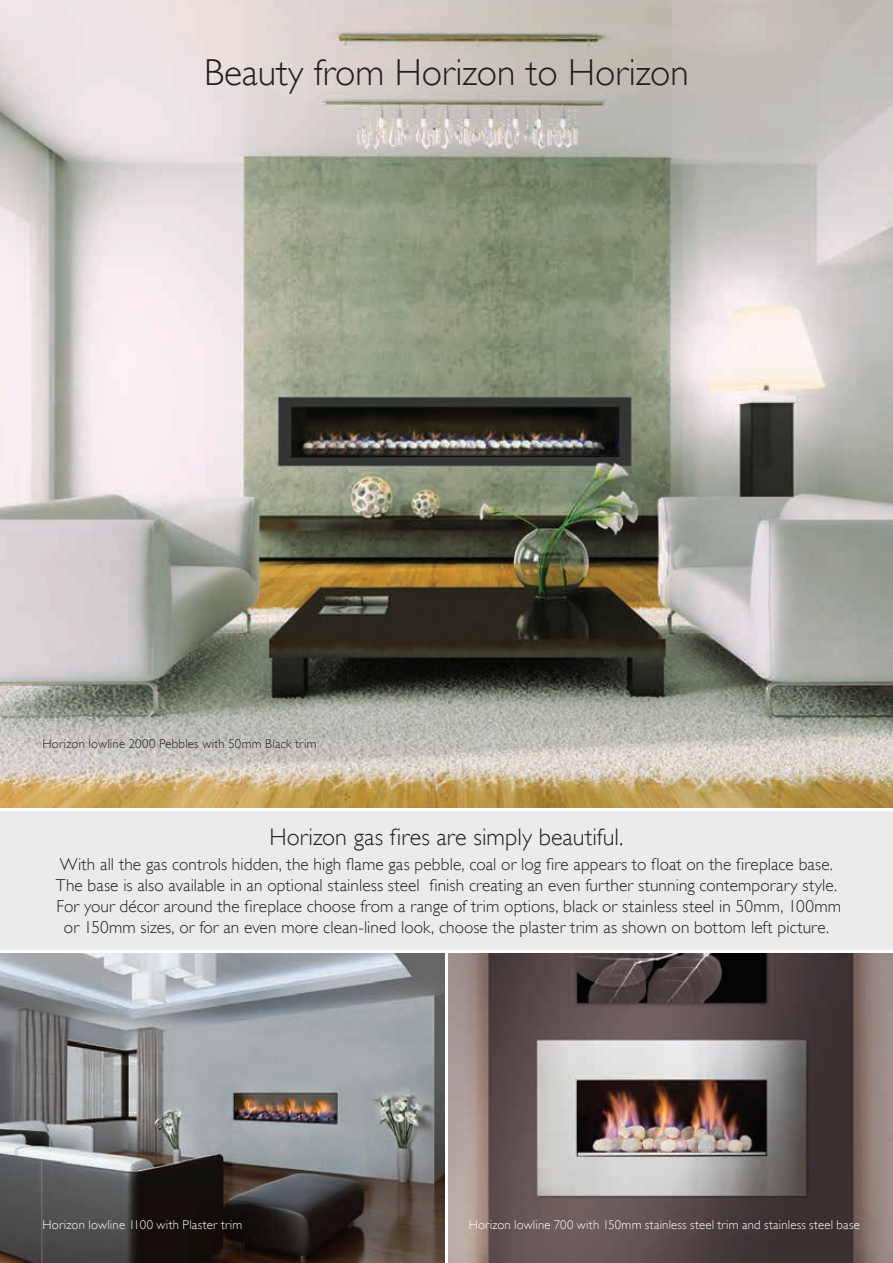
<style>
.page{position:relative;width:893px;height:1263px;background:#fff}
.page>*{position:absolute;margin:0;border:0;box-sizing:border-box;transform-origin:0 0}
.t1{font:300 37.5px "Gill Sans";color:#231f20}
.t2{font:300 24px "Gill Sans";letter-spacing:.005em;color:#231f20}
.t3{font:300 17.25px/21px "Gill Sans";letter-spacing:.005em;color:#231f20;text-align:center}
.t4{font:300 12.75px "Gill Sans";letter-spacing:.015em;color:#fff}
.t5{font:300 12.75px "Gill Sans";letter-spacing:.02em;color:#231f20}
</style>
<div class="page">
<div style="left:0;top:811px;width:893px;height:139px;background:#ebebec"></div>
<img style="left:0;top:0;width:893px;height:807px">
<img style="left:0;top:954px;width:444px;height:309px">
<img style="left:449px;top:954px;width:444px;height:309px">
<h1 class="t1" style="left:204px;top:44px;width:486px">Beauty from Horizon to Horizon</h1>
<p class="t5" style="left:43px;top:734px;width:275px">Horizon lowline 2000 Pebbles with 50mm Black trim</p>
<h2 class="t2" style="left:269px;top:818px;width:355px">Horizon gas fires are simply beautiful.</h2>
<p class="t3" style="left:56px;top:853px;width:787px">With all the gas controls hidden, the high flame gas pebble, coal or log fire appears to float on the fireplace base.<br>The base is also available in an optional stainless steel finish creating an even further stunning contemporary style.<br>For your décor around the fireplace choose from a range of trim options, black or stainless steel in 50mm, 100mm or 150mm sizes, or for an even more clean-lined look, choose the plaster trim as shown on bottom left picture.</p>
<p class="t4" style="left:43px;top:1215px;width:201px">Horizon lowline 1100 with Plaster trim</p>
<p class="t4" style="left:469px;top:1215px;width:392px">Horizon lowline 700 with 150mm stainless steel trim and stainless steel base</p>
</div>
